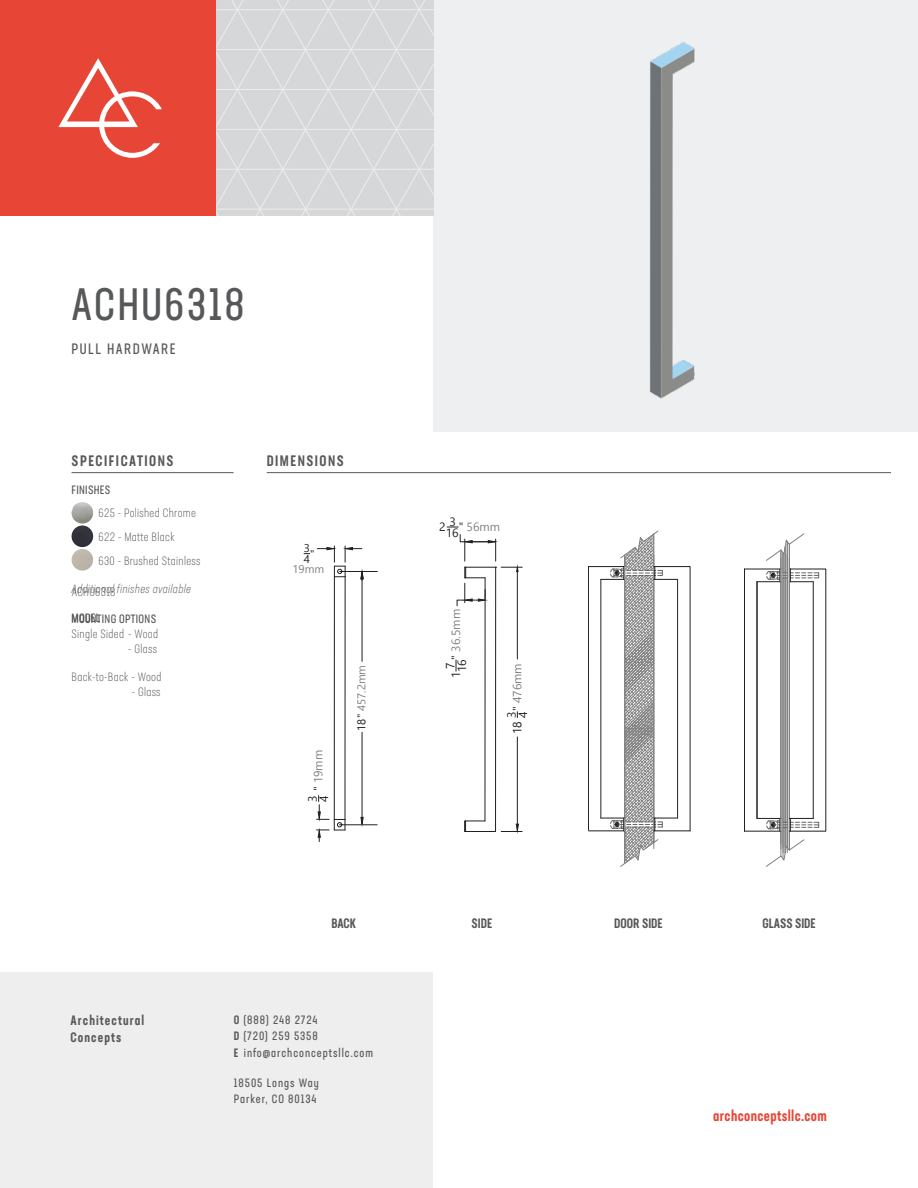
<style>
.page{position:relative;width:918px;height:1188px;background:#fff}
.page>*{position:absolute;margin:0;border:0;box-sizing:border-box;transform-origin:0 0}
.Page_Title{font:45px "Neusa Next Std Compact";letter-spacing:.05em;color:#57585a}
.t1{font:500 15px "Neusa Next Std Compact";letter-spacing:.1em;color:#57585a}
.t2{font:500 15px "Neusa Next Pro Compact";letter-spacing:.025em;color:#e74536}
.Page_Sub-Title{font:15px "Neusa Next Std Compact";letter-spacing:.1em;color:#57585a}
.t3{font:500 13.5px "Neusa Next Pro Compact";color:#57585a}
.t4{font:500 13.5px/16.5px "Neusa Next Std Compact";letter-spacing:.08em;color:#57585a}
.t5{font:12.15px "Nirmala UI";color:#808180}
.t6{font:12.15px/11.2px "Nirmala UI";color:#231f20}
.Body_Copy_Descriptio{font:300 12px/24px "Neusa Next Std Compact";letter-spacing:.025em;color:#57585a}
.Body_Copy_Category{font:12px/16.5px "Neusa Next Std Compact";letter-spacing:.08em;color:#57585a}
.t7{font:italic 300 12px "Neusa Next Pro Compact";letter-spacing:.025em;color:#57585a}
.Body_Copy_Category-2{font:12px "Neusa Next Std Compact";letter-spacing:.025em;color:#57585a}
.t8{font:12px "Nirmala UI";color:#808180}
.t9{font:12px/11.6px "Nirmala UI";color:#231f20;text-align:center}
.t10{font:11.4px "Nirmala UI";color:#808180}
.t11{font:11.25px "Nirmala UI";color:#808180}
.t12{font:11.25px/10.5px "Nirmala UI";color:#231f20}
.s1{color:#231f20}
.s2{font-family:"Neusa Next Pro Compact";font-weight:500}
</style>
<div class="page">
<div style="left:433px;top:0;width:485px;height:432px;background:#edeff0"></div>
<div style="left:0;top:0;width:216px;height:216px;background:#e74536"></div>
<svg style="left:58px;top:58px;width:104px;height:100px"></svg>
<div style="left:0;top:972px;width:433px;height:216px;background:#eeeeef"></div>
<hr style="left:267px;top:472px;width:624px;height:1px;background:#57585a">
<div style="left:216px;top:0;width:217px;height:216px;background:#d6d7d8"></div>
<hr style="left:216px;top:9px;width:217px;height:1px;background:#ededed">
<hr style="left:216px;top:49px;width:217px;height:1px;background:#ededed">
<hr style="left:216px;top:89px;width:217px;height:1px;background:#ededed">
<hr style="left:216px;top:129px;width:217px;height:1px;background:#ededed">
<hr style="left:216px;top:169px;width:217px;height:1px;background:#ededed">
<hr style="left:216px;top:209px;width:217px;height:1px;background:#ededed">
<hr style="left:72px;top:472px;width:162px;height:1px;background:#57585a">
<img style="left:72px;top:526px;width:21px;height:21px;border-radius:11px">
<img style="left:72px;top:502px;width:21px;height:22px;border-radius:11px">
<img style="left:72px;top:549px;width:21px;height:22px;border-radius:11px">
<img style="left:649px;top:42px;width:46px;height:357px">
<hr style="left:334px;top:577px;width:1px;height:242px;background:#231f20">
<hr style="left:345px;top:577px;width:1px;height:242px;background:#231f20">
<svg style="left:317px;top:796px;width:29px;height:46px"></svg>
<hr style="left:340px;top:825px;width:37px;height:1px;background:#231f20">
<hr style="left:362px;top:732px;width:1px;height:88px;background:#231f20">
<hr style="left:362px;top:576px;width:1px;height:85px;background:#231f20">
<svg style="left:361px;top:817px;width:2px;height:8px"></svg>
<hr style="left:340px;top:571px;width:37px;height:1px;background:#231f20">
<svg style="left:317px;top:546px;width:46px;height:34px"></svg>
<hr style="left:485px;top:578px;width:1px;height:243px;background:#231f20">
<hr style="left:495px;top:567px;width:1px;height:264px;background:#231f20">
<svg style="left:464px;top:820px;width:21px;height:12px"></svg>
<hr style="left:466px;top:831px;width:30px;height:1px;background:#231f20">
<hr style="left:517px;top:737px;width:1px;height:90px;background:#231f20">
<hr style="left:517px;top:572px;width:1px;height:87px;background:#231f20">
<svg style="left:501px;top:824px;width:21px;height:8px"></svg>
<svg style="left:457px;top:534px;width:65px;height:72px"></svg>
<hr style="left:600px;top:579px;width:1px;height:239px;background:#231f20">
<hr style="left:588px;top:567px;width:1px;height:263px;background:#231f20">
<hr style="left:588px;top:566px;width:36px;height:1px;background:#231f20">
<hr style="left:588px;top:830px;width:36px;height:1px;background:#231f20">
<svg style="left:601px;top:531px;width:89px;height:336px"></svg>
<hr style="left:744px;top:569px;width:36px;height:1px;background:#231f20">
<hr style="left:744px;top:569px;width:1px;height:262px;background:#231f20">
<hr style="left:744px;top:831px;width:36px;height:1px;background:#231f20">
<svg style="left:757px;top:533px;width:69px;height:334px"></svg>
<p class="Page_Title" style="left:72px;top:277px;width:175px">ACHU6318</p>
<p class="Page_Sub-Title" style="left:72px;top:340px;width:106px">PULL HARDWARE</p>
<p class="t1" style="left:72px;top:451px;width:103px">SPECIFICATIONS</p>
<p class="t1" style="left:267px;top:451px;width:79px">DIMENSIONS</p>
<p class="Body_Copy_Category-2" style="left:72px;top:483px;width:40px">FINISHES</p>
<p class="Body_Copy_Descriptio" style="left:99px;top:500px;width:103px">625 - Polished Chrome<br>622 - Matte Black<br>630 - Brushed Stainless</p>
<p class="t7" style="left:72px;top:582px;width:121px">Additional finishes available</p>
<p class="Body_Copy_Category" style="left:85px;top:609px;width:17px">DEL</p>
<p class="t12" style="left:304px;top:543px;width:8px">3<br>4</p>
<p class="t12" style="left:310px;top:548px;width:6px">"</p>
<p class="t11" style="left:292px;top:560px;width:33px">19mm</p>
<p class="Body_Copy_Descriptio" style="left:72px;top:580px;width:45px">ACHU6318</p>
<p class="Body_Copy_Category-2" style="left:72px;top:611px;width:86px">MOUNTING OPTIONS</p>
<p class="Body_Copy_Descriptio" style="left:72px;top:622px;width:88px">Single Sided - Wood</p>
<p class="Body_Copy_Descriptio" style="left:128px;top:637px;width:30px">- Glass</p>
<p class="Body_Copy_Descriptio" style="left:72px;top:665px;width:91px">Back-to-Back - Wood</p>
<p class="Body_Copy_Descriptio" style="left:132px;top:680px;width:30px">- Glass</p>
<p class="t5" style="left:309px;top:791px;width:43px;rotate:-90deg"><span class="s1">"</span> 19mm</p>
<p class="t6" style="left:306px;top:802px;width:8px;rotate:-90deg">3<br>4</p>
<p class="t10" style="left:353px;top:731px;width:67px;rotate:-90deg"><span class="s1">18"</span> 457.2mm</p>
<p class="t9" style="left:439px;top:521px;width:8px">2</p>
<p class="t9" style="left:446px;top:515px;width:14px">3<br>16</p>
<p class="t8" style="left:459px;top:518px;width:43px"><span class="s1">"</span> 56mm</p>
<p class="t8" style="left:447px;top:660px;width:52px;rotate:-90deg"><span class="s1">"</span> 36.5mm</p>
<p class="t9" style="left:444px;top:672px;width:14px;rotate:-90deg">7<br>16</p>
<p class="t9" style="left:450px;top:678px;width:8px;rotate:-90deg">1</p>
<p class="t8" style="left:508px;top:711px;width:49px;rotate:-90deg"><span class="s1">"</span> 476mm</p>
<p class="t9" style="left:506px;top:718px;width:8px;line-height:11.1px;text-align:left;rotate:-90deg">3<br>4</p>
<p class="t9" style="left:511px;top:734px;width:14px;rotate:-90deg">18</p>
<p class="t3" style="left:332px;top:915px;width:26px">BACK</p>
<p class="t3" style="left:472px;top:915px;width:22px">SIDE</p>
<p class="t3" style="left:614px;top:915px;width:50px">DOOR SIDE</p>
<p class="t3" style="left:763px;top:915px;width:55px">GLASS SIDE</p>
<p class="t4" style="left:70px;top:1012px;width:75px">Architectural<br>Concepts</p>
<p class="Body_Copy_Category" style="left:234px;top:1011px;width:141px"><span class="s2">O</span> (888) 248 2724<br><span class="s2">D</span> (720) 259 5358<br><span class="s2">E</span> info@archconceptsllc.com</p>
<p class="Body_Copy_Category" style="left:234px;top:1074px;width:87px">18505 Longs Way<br>Parker, CO 80134</p>
<p class="t2" style="left:713px;top:1106px;width:115px">archconceptsllc.com</p>
</div>
